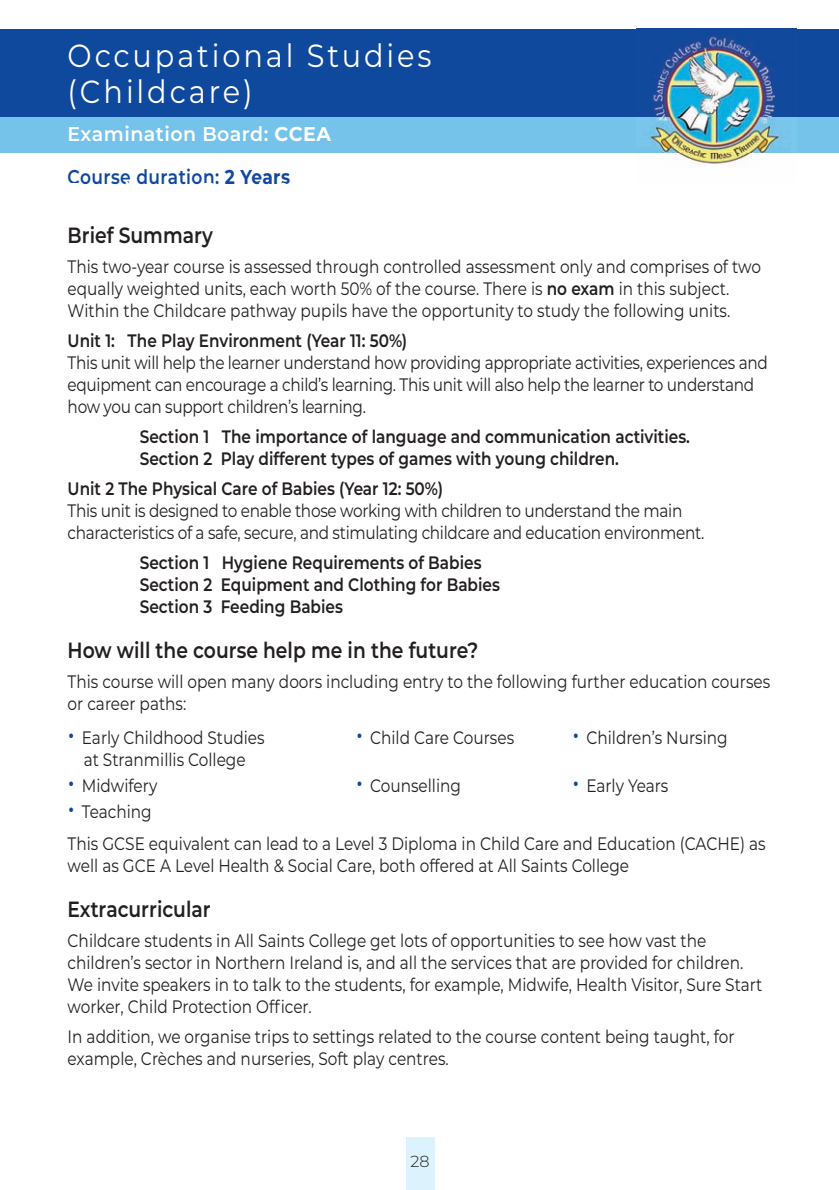
<style>
.page{position:relative;width:839px;height:1190px;background:#fff}
.page>*{position:absolute;margin:0;border:0;box-sizing:border-box;transform-origin:0 0}
.t1{font:32px/36px "Montserrat";letter-spacing:.1em;color:#fff;scale:.9 1}
.t2{font:600 22px "Montserrat";color:#231f20;scale:.85 1}
.t3{font:600 20px "Montserrat";letter-spacing:.025em;color:#0f499d;scale:.85 1}
.t4{font:600 20px "Montserrat";letter-spacing:.025em;color:#fff;scale:.95 1}
.t5{font:18px/22px "Montserrat";color:#231f20;scale:.85 1}
.t6{font:18px/22px "Montserrat";letter-spacing:-.02em;color:#231f20;scale:.85 1}
.t7{font:600 18px/22px "Montserrat";color:#231f20;scale:.85 1}
.t8{font:300 16px "Montserrat";color:#231f20}
.s1{font-weight:700}
.s2{font-weight:600}
.s3{font-size:30px;color:#0f499d}
</style>
<div class="page">
<div style="left:820px;top:95px;width:18px;height:58px;background:#75c3ea"></div>
<div style="left:406px;top:1137px;width:28px;height:53px;background:#dcf2fc"></div>
<div style="left:0;top:95px;width:837px;height:58px;background:#75c3ea"></div>
<div style="left:0;top:29px;width:838px;height:88px;background:#0f499d"></div>
<img style="left:636px;top:28px;width:159px;height:138px">
<h1 class="t1" style="left:68px;top:40px;width:406px">Occupational Studies (Childcare)</h1>
<p class="t4" style="left:68px;top:126px;width:278px">Examination Board: <span class="s1">CCEA</span></p>
<p class="t3" style="left:68px;top:169px;width:263px">Course duration: <span class="s1">2 Years</span></p>
<p class="t2" style="left:68px;top:226px;width:172px">Brief Summary</p>
<p class="t5" style="left:68px;top:257px;width:816px">This two-year course is assessed through controlled assessment only and comprises of two equally weighted units, each worth 50% of the course. There is <span class="s2">no exam</span> in this subject.<br>Within the Childcare pathway pupils have the opportunity to study the following units.</p>
<p class="t7" style="left:68px;top:331px;width:401px">Unit 1: The Play Environment (Year 11: 50%)</p>
<p class="t6" style="left:68px;top:353px;width:824px">This unit will help the learner understand how providing appropriate activities, experiences and equipment can encourage a child’s learning. This unit will also help the learner to understand how you can support children’s learning.</p>
<p class="t7" style="left:140px;top:427px;width:648px">Section 1 The importance of language and communication activities.<br>Section 2 Play different types of games with young children.</p>
<p class="t7" style="left:68px;top:479px;width:443px">Unit 2 The Physical Care of Babies (Year 12: 50%)</p>
<p class="t6" style="left:68px;top:501px;width:750px">This unit is designed to enable those working with children to understand the main characteristics of a safe, secure, and stimulating childcare and education environment.</p>
<p class="t7" style="left:140px;top:553px;width:425px">Section 1 Hygiene Requirements of Babies<br>Section 2 Equipment and Clothing for Babies<br>Section 3 Feeding Babies</p>
<p class="t2" style="left:68px;top:641px;width:484px">How will the course help me in the future?</p>
<p class="t5" style="left:68px;top:672px;width:827px">This course will open many doors including entry to the following further education courses or career paths:</p>
<p class="t5" style="left:68px;top:728px;width:233px"><span class="s3">•</span> Early Childhood Studies</p>
<p class="t5" style="left:356px;top:728px;width:187px"><span class="s3">•</span> Child Care Courses</p>
<p class="t5" style="left:572px;top:728px;width:184px"><span class="s3">•</span> Children’s Nursing</p>
<p class="t5" style="left:84px;top:750px;width:192px">at Stranmillis College</p>
<p class="t5" style="left:68px;top:776px;width:107px"><span class="s3">•</span> Midwifery</p>
<p class="t5" style="left:356px;top:776px;width:125px"><span class="s3">•</span> Counselling</p>
<p class="t5" style="left:572px;top:776px;width:115px"><span class="s3">•</span> Early Years</p>
<p class="t5" style="left:68px;top:797px;width:822px;line-height:32px"><span class="s3">•</span> Teaching<br>This GCSE equivalent can lead to a Level 3 Diploma in Child Care and Education (CACHE) as</p>
<p class="t5" style="left:68px;top:856px;width:662px">well as GCE A Level Health &amp; Social Care, both offered at All Saints College</p>
<p class="t2" style="left:68px;top:901px;width:170px">Extracurricular</p>
<p class="t5" style="left:68px;top:931px;width:818px">Childcare students in All Saints College get lots of opportunities to see how vast the children’s sector in Northern Ireland is, and all the services that are provided for children.<br>We invite speakers in to talk to the students, for example, Midwife, Health Visitor, Sure Start worker, Child Protection Officer.</p>
<p class="t5" style="left:68px;top:1027px;width:785px">In addition, we organise trips to settings related to the course content being taught, for example, Crèches and nurseries, Soft play centres.</p>
<p class="t8" style="left:410px;top:1154px;width:21px">28</p>
</div>
